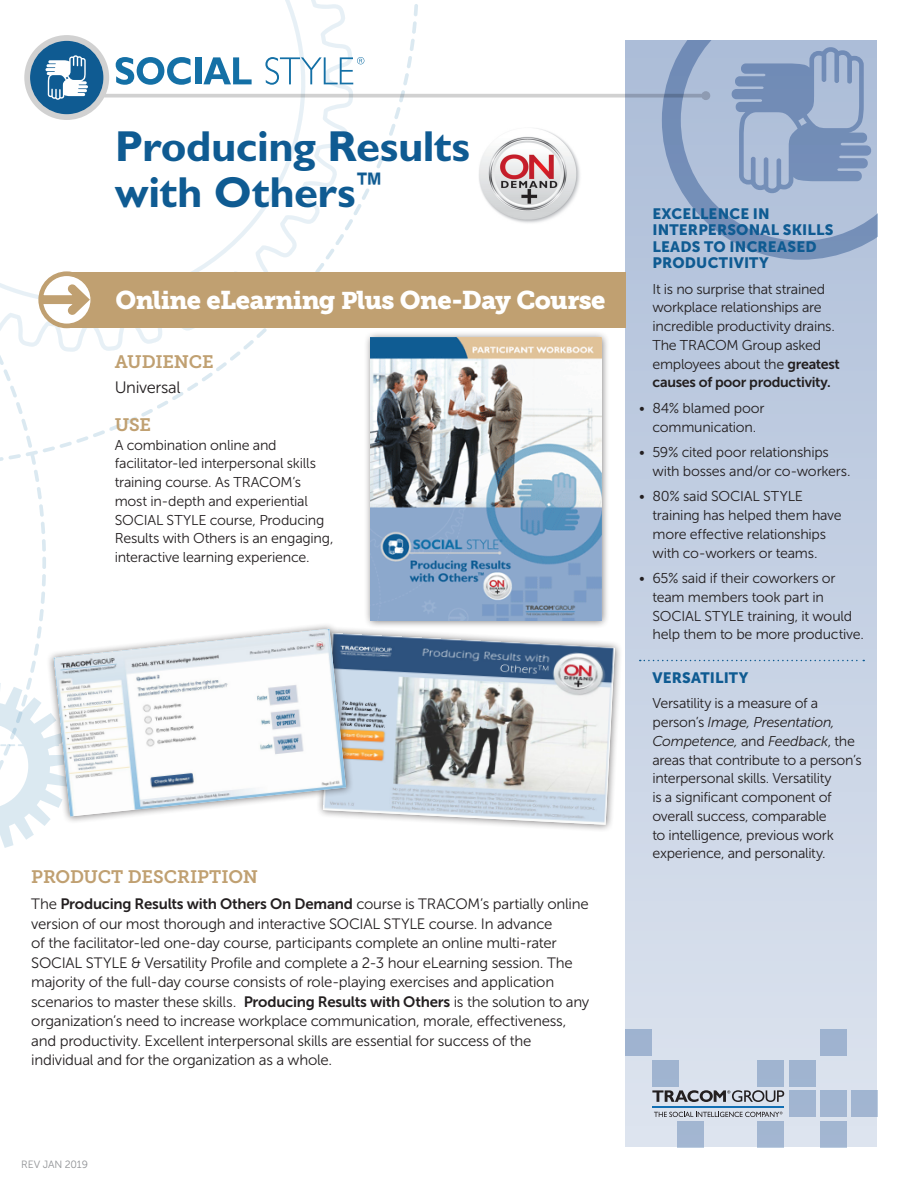
<style>
.page{position:relative;width:918px;height:1188px;background:#fff}
.page>*{position:absolute;margin:0;border:0;box-sizing:border-box;transform-origin:0 0}
.Title_on_Front{font:700 43.5px/46.5px "Gill Sans";letter-spacing:-.01em;color:#0f5b92}
.Course_Type_Smaller{font:25.5px "Museo Slab 900";letter-spacing:-.025em;color:#fff}
.Head{font:18px "Museo Slab 700";letter-spacing:-.01em;color:#c0a071}
.Body{font:16.5px "Museo Sans 300";letter-spacing:-.02em;color:#231f20}
.Body-2{font:15px/19.5px "Museo Sans 300";letter-spacing:-.015em;color:#231f20}
.Sidebar_Head{font:15px/16.5px "Museo Sans 900";letter-spacing:.01em;color:#0f5b92}
.Sidebar_Head___Divid{font:15px "Museo Sans 900";letter-spacing:.01em;color:#0f5b92}
.Sidebar_Body{font:14.25px/18.8px "Museo Sans 300";letter-spacing:-.02em;color:#231f20}
.Head-2{font:14.25px/18.8px "Museo Sans 300";letter-spacing:-.015em;color:#231f20}
.Body-3{font:10.5px "Museo Sans 300";letter-spacing:-.005em;color:#8f9194}
.s1{font-size:24px}
.s2{font-family:"Museo Sans 700"}
.s3{font-style:italic}
</style>
<div class="page">
<svg style="left:249px;top:0;width:105px;height:328px"></svg>
<div style="left:626px;top:40px;width:252px;height:1108px;background:linear-gradient(to bottom,#acbdd8,#dde4ef)"></div>
<svg style="left:662px;top:40px;width:216px;height:220px;background:#a4b6d2"></svg>
<svg style="left:732px;top:47px;width:139px;height:146px;background:#92a7c9"></svg>
<div style="left:758px;top:1060px;width:26px;height:26px;background:#a0b4d0"></div>
<div style="left:652px;top:1060px;width:26px;height:26px;background:#a0b4d0"></div>
<div style="left:626px;top:1029px;width:26px;height:27px;background:#9fb3d0"></div>
<div style="left:758px;top:1121px;width:26px;height:27px;background:#a2b6d1"></div>
<div style="left:677px;top:1121px;width:27px;height:27px;background:#a2b6d1"></div>
<div style="left:789px;top:1090px;width:26px;height:27px;background:#a1b5d1"></div>
<div style="left:789px;top:1060px;width:26px;height:26px;background:#a0b4d0"></div>
<div style="left:820px;top:1090px;width:26px;height:27px;background:#a1b5d1"></div>
<div style="left:820px;top:1029px;width:26px;height:27px;background:#9fb3d0"></div>
<div style="left:820px;top:1121px;width:26px;height:26px;background:#a2b6d1"></div>
<div style="left:851px;top:1090px;width:27px;height:27px;background:#a1b5d1"></div>
<div style="left:67px;top:272px;width:559px;height:55px;background:#c0a071"></div>
<svg style="left:0;top:224px;width:315px;height:624px"></svg>
<svg style="left:640px;top:660px;width:224px;height:1px"></svg>
<svg style="left:24px;top:35px;width:686px;height:85px"></svg>
<svg style="left:116px;top:57px;width:75px;height:28px"></svg>
<div style="left:195px;top:57px;width:6px;height:27px;background:#1470a6"></div>
<svg style="left:203px;top:57px;width:49px;height:27px"></svg>
<svg style="left:265px;top:57px;width:99px;height:28px"></svg>
<hr style="left:652px;top:1106px;width:132px;height:2px;background:#116fb3">
<svg style="left:652px;top:1090px;width:132px;height:12px;background:#8d9097"></svg>
<svg style="left:654px;top:1112px;width:129px;height:5px"></svg>
<div style="left:363px;top:331px;width:247px;height:298px;background:#231f20;opacity:.6"></div>
<img style="left:371px;top:338px;width:230px;height:282px">
<div style="left:316px;top:626px;width:307px;height:207px;background:#231f20;opacity:.6"></div>
<img style="left:323px;top:633px;width:292px;height:192px">
<img style="left:479px;top:128px;width:101px;height:95px">
<div style="left:47px;top:622px;width:307px;height:202px;background:#231f20;opacity:.6"></div>
<img style="left:54px;top:629px;width:292px;height:187px">
<p class="Title_on_Front" style="left:115px;top:123px;width:357px">Producing Results with Others<sup>™</sup></p>
<p class="Course_Type_Smaller" style="left:116px;top:285px;width:492px">Online eLearning <span class="s1">P</span>lus One-Day Course</p>
<p class="Head" style="left:115px;top:352px;width:100px">AUDIENCE</p>
<p class="Body" style="left:115px;top:379px;width:67px">Universal</p>
<p class="Head" style="left:115px;top:415px;width:38px">USE</p>
<p class="Head-2" style="left:115px;top:436px;width:220px">A combination online and facilitator-led interpersonal skills training course. As TRACOM’s most in-depth and experiential<br>SOCIAL STYLE course, Producing<br>Results with Others is an engaging, interactive learning experience.</p>
<p class="Head" style="left:31px;top:867px;width:228px">PRODUCT DESCRIPTION</p>
<p class="Body-2" style="left:31px;top:895px;width:560px">The <span class="s2">Producing Results with Others On Demand</span> course is TRACOM’s partially online version of our most thorough and interactive SOCIAL STYLE course. In advance<br>of the facilitator-led one-day course, participants complete an online multi-rater SOCIAL STYLE &amp; Versatility Profile and complete a 2-3 hour eLearning session. The majority of the full-day course consists of role-playing exercises and application scenarios to master these skills. <span class="s2">Producing Results with Others</span> is the solution to any organization’s need to increase workplace communication, morale, effectiveness, and productivity. Excellent interpersonal skills are essential for success of the individual and for the organization as a whole.</p>
<p class="Sidebar_Head" style="left:652px;top:205px;width:183px">EXCELLENCE IN<br>INTERPERSONAL SKILLS<br>LEADS TO INCREASED<br>PRODUCTIVITY</p>
<p class="Sidebar_Body" style="left:652px;top:279px;width:189px">It is no surprise that strained workplace relationships are incredible productivity drains.<br>The TRACOM Group asked employees about the <span class="s2">greatest causes of poor productivity.</span></p>
<p class="Sidebar_Body" style="left:639px;top:399px;width:127px;text-align:center">• 84% blamed poor communication.</p>
<p class="Sidebar_Body" style="left:652px;top:443px;width:200px;text-indent:-14px">• 59% cited poor relationships with bosses and/or co-workers.</p>
<p class="Sidebar_Body" style="left:652px;top:487px;width:191px;text-indent:-14px">• 80% said SOCIAL STYLE training has helped them have more effective relationships with co-workers or teams.</p>
<p class="Sidebar_Body" style="left:652px;top:569px;width:213px;text-indent:-14px">• 65% said if their coworkers or team members took part in<br>SOCIAL STYLE training, it would help them to be more productive.</p>
<p class="Sidebar_Head___Divid" style="left:652px;top:669px;width:98px">VERSATILITY</p>
<p class="Sidebar_Body" style="left:652px;top:694px;width:211px">Versatility is a measure of a person’s <span class="s3">Image, Presentation,<br>Competence,</span> and <span class="s3">Feedback</span>, the areas that contribute to a person’s interpersonal skills. Versatility<br>is a significant component of overall success, comparable<br>to intelligence, previous work experience, and personality.</p>
<p class="Body-3" style="left:21px;top:1159px;width:68px">REV JAN 2019</p>
</div>
